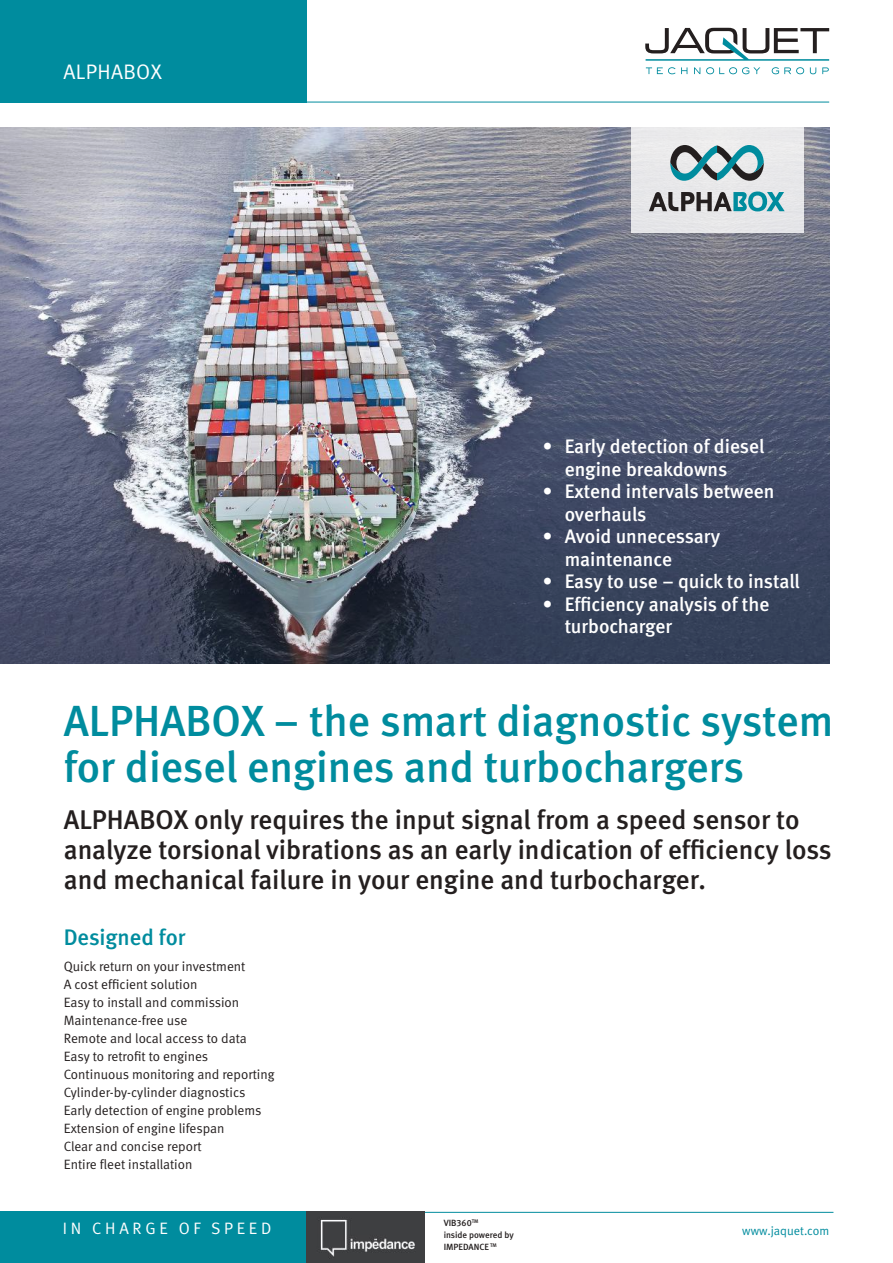
<style>
.page{position:relative;width:893px;height:1263px;background:#fff}
.page>*{position:absolute;margin:0;border:0;box-sizing:border-box;transform-origin:0 0}
.t1{font:43.5px/46.5px "Meta Medium LF";color:#008c9e}
.t2{font:27px/30px "Meta Medium LF";color:#241f1f}
.t3{font:22.5px "Meta Medium LF";letter-spacing:-.005em;color:#008c9e}
.t4{font:21px "Meta Normal LF";letter-spacing:.015em;color:#fff}
.t5{font:19.5px/22.5px "Meta Medium LF";color:#fff}
.t6{font:16.5px "Meta Normal LF";letter-spacing:.225em;color:#fff}
.t7{font:13.5px/18px "Meta Normal LF";color:#241f1f}
.t8{font:12.3px "Meta Normal LF";color:#008c9e}
.t9{font:9px/12px "Meta Medium LF";color:#241f1f}
</style>
<div class="page">
<div style="left:0;top:0;width:306px;height:102px;background:#008c9e"></div>
<hr style="left:0;top:102px;width:829px;height:1px;background:#008c9e">
<svg style="left:646px;top:67px;width:29px;height:7px"></svg>
<svg style="left:681px;top:67px;width:6px;height:7px"></svg>
<svg style="left:694px;top:67px;width:6px;height:7px"></svg>
<svg style="left:706px;top:67px;width:54px;height:7px"></svg>
<svg style="left:772px;top:67px;width:32px;height:7px"></svg>
<svg style="left:810px;top:67px;width:6px;height:7px"></svg>
<svg style="left:822px;top:67px;width:7px;height:7px"></svg>
<svg style="left:645px;top:28px;width:184px;height:33px"></svg>
<hr style="left:0;top:1212px;width:833px;height:1px;background:#008c9e">
<div style="left:0;top:1212px;width:306px;height:51px;background:#008c9e"></div>
<img style="left:0;top:128px;width:829px;height:535px">
<img style="left:306px;top:1212px;width:119px;height:51px">
<div style="left:631px;top:128px;width:173px;height:105px;background:#e8e8ea"></div>
<svg style="left:670px;top:146px;width:94px;height:35px"></svg>
<svg style="left:649px;top:191px;width:136px;height:20px"></svg>
<h3 class="t4" style="left:63px;top:60px;width:100px">ALPHABOX</h3>
<h3 class="t5" style="left:565px;top:435px;width:201px;text-indent:-22px">• Early detection of diesel engine breakdowns</h3>
<h3 class="t5" style="left:565px;top:480px;width:211px;text-indent:-22px">• Extend intervals between overhauls</h3>
<h3 class="t5" style="left:565px;top:525px;width:157px;text-indent:-22px">• Avoid unnecessary maintenance</h3>
<h3 class="t5" style="left:543px;top:570px;width:258px">• Easy to use – quick to install</h3>
<h3 class="t5" style="left:565px;top:593px;width:206px;text-indent:-22px">• Efficiency analysis of the turbocharger</h3>
<h1 class="t1" style="left:64px;top:697px;width:771px">ALPHABOX – the smart diagnostic system for diesel engines and turbochargers</h1>
<h2 class="t2" style="left:64px;top:804px;width:769px">ALPHABOX only requires the input signal from a speed sensor to analyze torsional vibrations as an early indication of efficiency loss and mechanical failure in your engine and turbocharger.</h2>
<h3 class="t3" style="left:64px;top:924px;width:123px">Designed for</h3>
<p class="t7" style="left:64px;top:957px;width:212px">Quick return on your investment<br>A cost efficient solution<br>Easy to install and commission<br>Maintenance-free use<br>Remote and local access to data<br>Easy to retrofit to engines<br>Continuous monitoring and reporting<br>Cylinder-by-cylinder diagnostics<br>Early detection of engine problems<br>Extension of engine lifespan<br>Clear and concise report<br>Entire fleet installation</p>
<p class="t9" style="left:444px;top:1217px;width:72px">VIB360<sup>TM<br></sup>inside powered by<br>IMPEDANCE <sup>TM</sup></p>
<p class="t6" style="left:63px;top:1218px;width:210px">IN CHARGE OF SPEED</p>
<p class="t8" style="left:742px;top:1223px;width:88px">www.jaquet.com</p>
</div>
